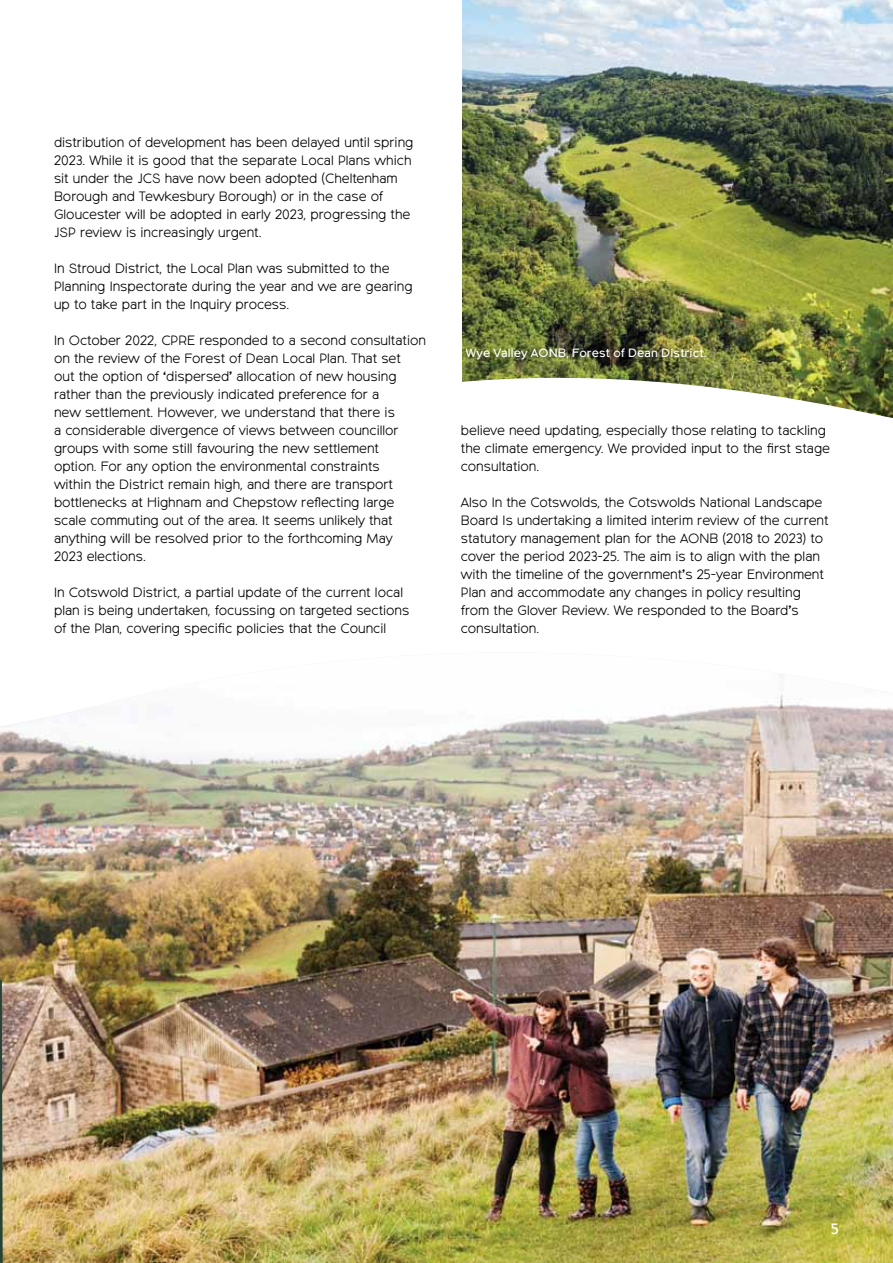
<style>
.page{position:relative;width:893px;height:1263px;background:#fff}
.page>*{position:absolute;margin:0;border:0;box-sizing:border-box;transform-origin:0 0}
.t1{font:15px "Northwoods";color:#fff}
.t2{font:300 13.5px/18px "Northwoods";color:#000}
.t3{font:12px "Northwoods";letter-spacing:.015em;color:#fff}
</style>
<div class="page">
<img style="left:462px;top:0;width:431px;height:418px">
<img style="left:0;top:726px;width:893px;height:537px">
<img style="left:5px;top:673px;width:888px;height:53px">
<img style="left:0;top:881px;width:29px;height:382px">
<p class="t2" style="left:54px;top:134px;width:361px">distribution of development has been delayed until spring 2023. While it is good that the separate Local Plans which sit under the JCS have now been adopted (Cheltenham Borough and Tewkesbury Borough) or in the case of Gloucester will be adopted in early 2023, progressing the JSP review is increasingly urgent.</p>
<p class="t2" style="left:54px;top:260px;width:360px">In Stroud District, the Local Plan was submitted to the<br>Planning Inspectorate during the year and we are gearing up to take part in the Inquiry process.</p>
<p class="t2" style="left:54px;top:332px;width:374px">In October 2022, CPRE responded to a second consultation on the review of the Forest of Dean Local Plan. That set<br>out the option of ‘dispersed’ allocation of new housing rather than the previously indicated preference for a<br>new settlement. However, we understand that there is<br>a considerable divergence of views between councillor groups with some still favouring the new settlement<br>option. For any option the environmental constraints<br>within the District remain high, and there are transport bottlenecks at Highnam and Chepstow reflecting large scale commuting out of the area. It seems unlikely that anything will be resolved prior to the forthcoming May<br>2023 elections.</p>
<p class="t2" style="left:54px;top:584px;width:357px">In Cotswold District, a partial update of the current local plan is being undertaken, focussing on targeted sections of the Plan, covering specific policies that the Council</p>
<p class="t3" style="left:466px;top:346px;width:242px">Wye Valley AONB, Forest of Dean District.</p>
<p class="t2" style="left:461px;top:422px;width:371px">believe need updating, especially those relating to tackling the climate emergency. We provided input to the first stage consultation.</p>
<p class="t2" style="left:461px;top:494px;width:369px">Also In the Cotswolds, the Cotswolds National Landscape Board Is undertaking a limited interim review of the current statutory management plan for the AONB (2018 to 2023) to cover the period 2023-25. The aim is to align with the plan with the timeline of the government’s 25-year Environment Plan and accommodate any changes in policy resulting from the Glover Review. We responded to the Board’s consultation.</p>
<p class="t1" style="left:831px;top:1220px;width:10px">5</p>
</div>
